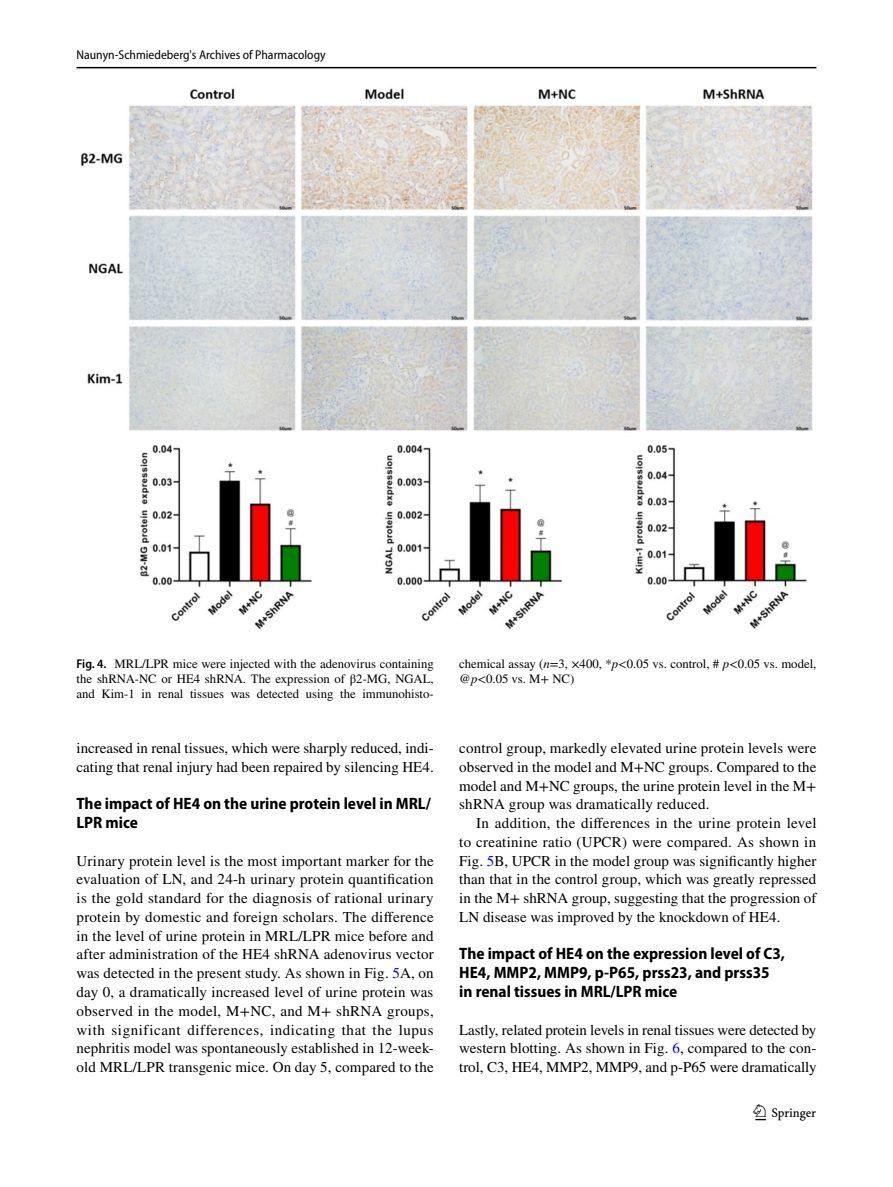
<style>
.page{position:relative;width:893px;height:1187px;background:#fff}
.page>*{position:absolute;margin:0;border:0;box-sizing:border-box;transform-origin:0 0}
.t1{font:22.5px "Springnew Regular 3";color:#000}
.t2{font:700 semi-condensed 16.5px/18.8px "Myriad Pro";color:#000}
.t3{font:15px/18.8px "STIX";letter-spacing:.005em;color:#000;text-align:justify}
.t4{font:12.75px/15px "STIX";color:#000;text-align:justify}
.t5{font:semi-condensed 12.75px "Myriad Pro";color:#000}
.s1{font-family:"Myriad Pro";font-weight:600;font-stretch:semi-condensed}
.s2{font-style:italic}
.s3{color:#00f}
</style>
<div class="page">
<hr style="left:77px;top:67px;width:739px;height:1px;background:#000">
<img style="left:80px;top:88px;width:733px;height:542px">
<p class="t5" style="left:77px;top:48px;width:251px">Naunyn-Schmiedeberg's Archives of Pharmacology</p>
<p class="t4" style="left:77px;top:657px;width:359px"><span class="s1">Fig. 4.</span> MRL/LPR mice were injected with the adenovirus containing the shRNA-NC or HE4 shRNA. The expression of β2-MG, NGAL, and Kim-1 in renal tissues was detected using the immunohisto-</p>
<p class="t4" style="left:459px;top:657px;width:359px">chemical assay (<span class="s2">n</span>=3, ×400, *<span class="s2">p</span>&lt;0.05 vs. control, # <span class="s2">p</span>&lt;0.05 vs. model, @<span class="s2">p</span>&lt;0.05 vs. M+ NC)</p>
<p class="t3" style="left:77px;top:739px;width:359px">increased in renal tissues, which were sharply reduced, indi&shy;cating that renal injury had been repaired by silencing HE4.</p>
<p class="t2" style="left:77px;top:794px;width:356px">The impact of HE4 on the urine protein level in MRL/<br>LPR mice</p>
<p class="t3" style="left:77px;top:852px;width:359px">Urinary protein level is the most important marker for the evaluation of LN, and 24-h urinary protein quantification is the gold standard for the diagnosis of rational urinary protein by domestic and foreign scholars. The difference in the level of urine protein in MRL/LPR mice before and after administration of the HE4 shRNA adenovirus vector was detected in the present study. As shown in Fig. <span class="s3">5</span>A, on day 0, a dramatically increased level of urine protein was observed in the model, M+NC, and M+ shRNA groups, with significant differences, indicating that the lupus nephritis model was spontaneously established in 12-week&shy;old MRL/LPR transgenic mice. On day 5, compared to the</p>
<p class="t3" style="left:459px;top:739px;width:359px">control group, markedly elevated urine protein levels were observed in the model and M+NC groups. Compared to the model and M+NC groups, the urine protein level in the M+ shRNA group was dramatically reduced.</p>
<p class="t3" style="left:459px;top:814px;width:359px;text-indent:17px">In addition, the differences in the urine protein level to creatinine ratio (UPCR) were compared. As shown in Fig. <span class="s3">5</span>B, UPCR in the model group was significantly higher than that in the control group, which was greatly repressed in the M+ shRNA group, suggesting that the progression of LN disease was improved by the knockdown of HE4.</p>
<p class="t2" style="left:459px;top:944px;width:327px">The impact of HE4 on the expression level of C3,<br>HE4, MMP2, MMP9, p‑P65, prss23, and prss35 in renal tissues in MRL/LPR mice</p>
<p class="t3" style="left:459px;top:1021px;width:359px">Lastly, related protein levels in renal tissues were detected by western blotting. As shown in Fig. <span class="s3">6</span>, compared to the con&shy;trol, C3, HE4, MMP2, MMP9, and p-P65 were dramatically</p>
<h1 class="t1" style="left:755px;top:1104px;width:62px">1 3</h1>
</div>
